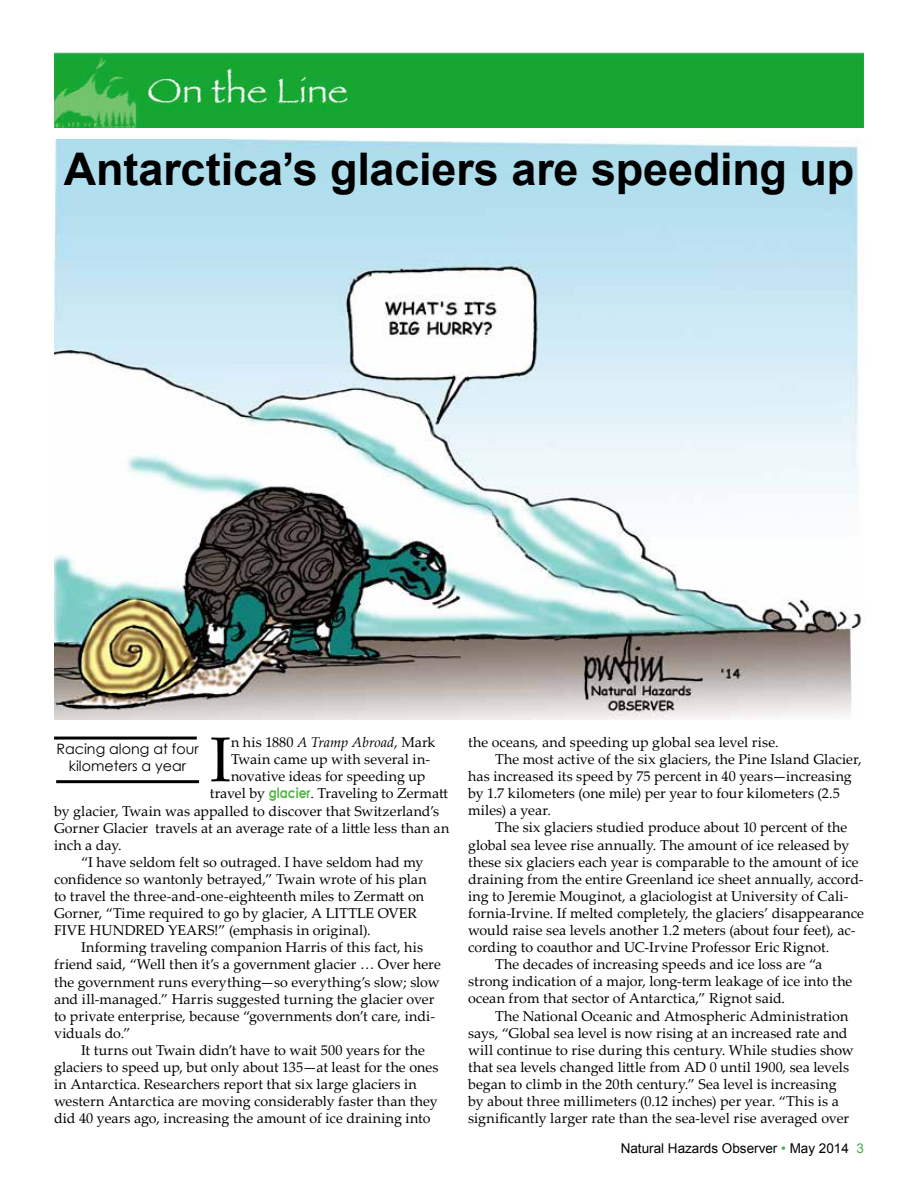
<style>
.page{position:relative;width:918px;height:1188px;background:#fff}
.page>*{position:absolute;margin:0;border:0;box-sizing:border-box;transform-origin:0 0}
.t1{font:63.3px "Palatino Linotype";color:#000}
.t2{font:700 45px "Arial";letter-spacing:-.005em;color:#000}
.t3{font:14.25px "Palatino Linotype";color:#000}
.t4{font:14.25px/17.1px "Century Gothic";color:#000;text-align:center}
.t5{font:13.5px "Arial";color:#000}
.s1{font-style:italic}
.s2{font-family:"Century Gothic";font-weight:700;color:#54b948}
.s3{color:#41ad49}
</style>
<div class="page">
<img style="left:54px;top:53px;width:810px;height:75px">
<img style="left:54px;top:139px;width:810px;height:580px">
<hr style="left:54px;top:737px;width:143px;height:3px;background:#000">
<hr style="left:56px;top:780px;width:143px;height:3px;background:#000">
<h2 class="t2" style="left:64px;top:140px;width:792px">Antarctica’s glaciers are speeding up</h2>
<h1 class="t1" style="left:210px;top:715px;width:23px">I</h1>
<p class="t3" style="left:231px;top:732px;width:206px">n his 1880 <span class="s1">A Tramp Abroad</span>, Mark</p>
<p class="t4" style="left:57px;top:740px;width:144px">Racing along at four kilometers a year</p>
<p class="t3" style="left:231px;top:749px;width:201px">Twain came up with several in-</p>
<p class="t3" style="left:231px;top:766px;width:196px">novative ideas for speeding up</p>
<p class="t3" style="left:210px;top:783px;width:240px">travel by <span class="s2">glacier</span>. Traveling to Zermatt</p>
<p class="t3" style="left:54px;top:801px;width:387px">by glacier, Twain was appalled to discover that Switzerland’s</p>
<p class="t3" style="left:54px;top:818px;width:397px">Gorner Glacier travels at an average rate of a little less than an</p>
<p class="t3" style="left:54px;top:835px;width:69px">inch a day.</p>
<p class="t3" style="left:81px;top:852px;width:344px">“I have seldom felt so outraged. I have seldom had my</p>
<p class="t3" style="left:54px;top:869px;width:374px">confidence so wantonly betrayed,” Twain wrote of his plan</p>
<p class="t3" style="left:54px;top:886px;width:372px">to travel the three-and-one-eighteenth miles to Zermatt on</p>
<p class="t3" style="left:54px;top:903px;width:364px">Gorner, “Time required to go by glacier, A LITTLE OVER</p>
<p class="t3" style="left:54px;top:920px;width:318px">FIVE HUNDRED YEARS!” (emphasis in original).</p>
<p class="t3" style="left:81px;top:937px;width:344px">Informing traveling companion Harris of this fact, his</p>
<p class="t3" style="left:54px;top:954px;width:388px">friend said, “Well then it’s a government glacier … Over here</p>
<p class="t3" style="left:54px;top:972px;width:387px">the government runs everything—so everything’s slow; slow</p>
<p class="t3" style="left:54px;top:989px;width:382px">and ill-managed.” Harris suggested turning the glacier over</p>
<p class="t3" style="left:54px;top:1006px;width:383px">to private enterprise, because “governments don’t care, indi-</p>
<p class="t3" style="left:54px;top:1023px;width:78px">viduals do.”</p>
<p class="t3" style="left:81px;top:1040px;width:346px">It turns out Twain didn’t have to wait 500 years for the</p>
<p class="t3" style="left:54px;top:1057px;width:386px">glaciers to speed up, but only about 135—at least for the ones</p>
<p class="t3" style="left:54px;top:1074px;width:364px">in Antarctica. Researchers report that six large glaciers in</p>
<p class="t3" style="left:54px;top:1091px;width:385px">western Antarctica are moving considerably faster than they</p>
<p class="t3" style="left:54px;top:1108px;width:378px">did 40 years ago, increasing the amount of ice draining into</p>
<p class="t3" style="left:468px;top:732px;width:312px">the oceans, and speeding up global sea level rise.</p>
<p class="t3" style="left:495px;top:749px;width:368px">The most active of the six glaciers, the Pine Island Glacier,</p>
<p class="t3" style="left:468px;top:766px;width:385px">has increased its speed by 75 percent in 40 years—increasing</p>
<p class="t3" style="left:468px;top:783px;width:373px">by 1.7 kilometers (one mile) per year to four kilometers (2.5</p>
<p class="t3" style="left:468px;top:800px;width:85px">miles) a year.</p>
<p class="t3" style="left:495px;top:818px;width:354px">The six glaciers studied produce about 10 percent of the</p>
<p class="t3" style="left:468px;top:835px;width:383px">global sea levee rise annually. The amount of ice released by</p>
<p class="t3" style="left:468px;top:852px;width:392px">these six glaciers each year is comparable to the amount of ice</p>
<p class="t3" style="left:468px;top:869px;width:397px">draining from the entire Greenland ice sheet annually, accord-</p>
<p class="t3" style="left:468px;top:886px;width:382px">ing to Jeremie Mouginot, a glaciologist at University of Cali-</p>
<p class="t3" style="left:468px;top:903px;width:397px">fornia-Irvine. If melted completely, the glaciers’ disappearance</p>
<p class="t3" style="left:468px;top:920px;width:389px">would raise sea levels another 1.2 meters (about four feet), ac-</p>
<p class="t3" style="left:468px;top:937px;width:363px">cording to coauthor and UC-Irvine Professor Eric Rignot.</p>
<p class="t3" style="left:495px;top:954px;width:329px">The decades of increasing speeds and ice loss are “a</p>
<p class="t3" style="left:468px;top:971px;width:386px">strong indication of a major, long-term leakage of ice into the</p>
<p class="t3" style="left:468px;top:989px;width:319px">ocean from that sector of Antarctica,” Rignot said.</p>
<p class="t3" style="left:495px;top:1006px;width:355px">The National Oceanic and Atmospheric Administration</p>
<p class="t3" style="left:468px;top:1023px;width:381px">says, “Global sea level is now rising at an increased rate and</p>
<p class="t3" style="left:468px;top:1040px;width:387px">will continue to rise during this century. While studies show</p>
<p class="t3" style="left:468px;top:1057px;width:383px">that sea levels changed little from AD 0 until 1900, sea levels</p>
<p class="t3" style="left:468px;top:1074px;width:370px">began to climb in the 20th century.” Sea level is increasing</p>
<p class="t3" style="left:468px;top:1091px;width:372px">by about three millimeters (0.12 inches) per year. “This is a</p>
<p class="t3" style="left:468px;top:1108px;width:383px">significantly larger rate than the sea-level rise averaged over</p>
<p class="t5" style="left:621px;top:1139px;width:245px">Natural Hazards Observer <span class="s3">•</span> May 2014 <span class="s3">3</span></p>
</div>
